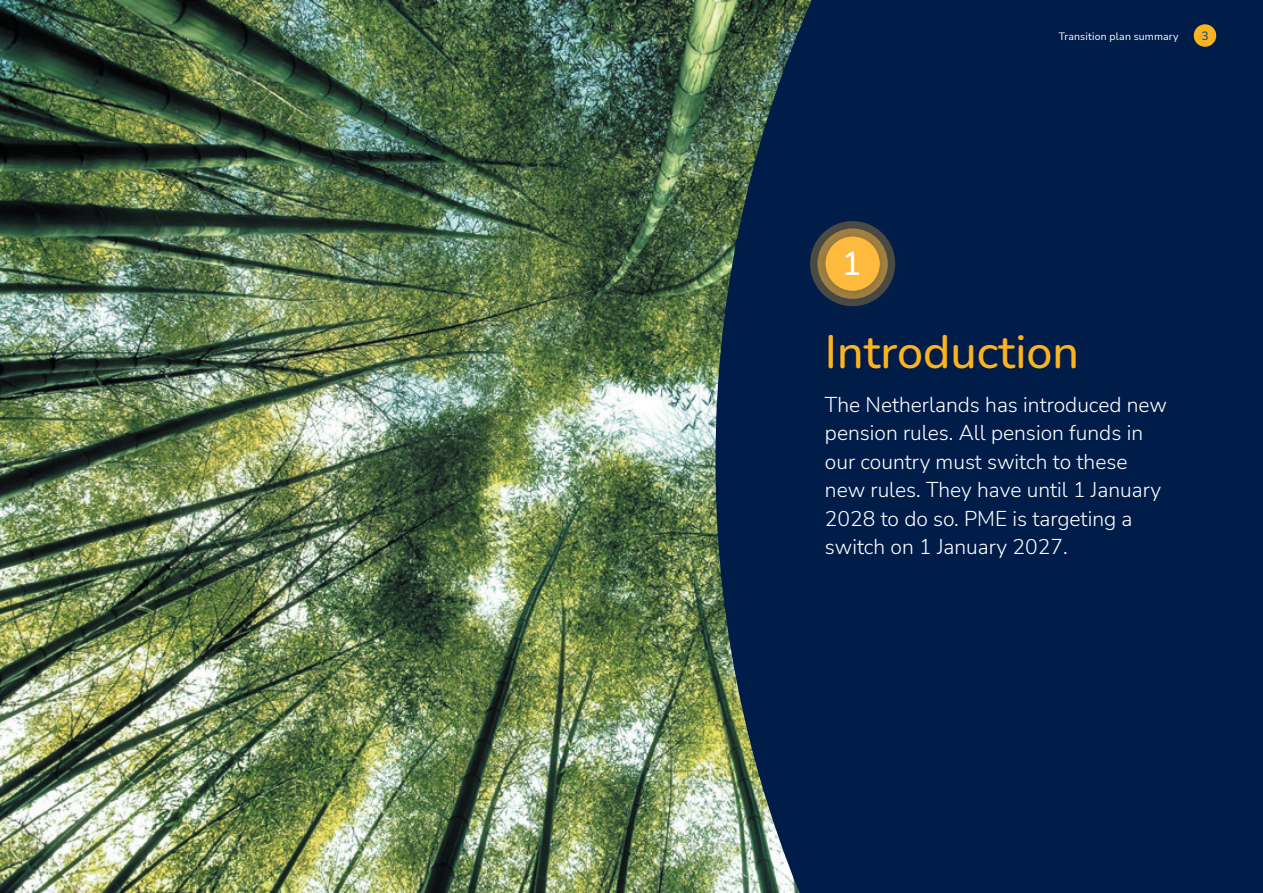
<style>
.page{position:relative;width:1263px;height:893px;background:#fff}
.page>*{position:absolute;margin:0;border:0;box-sizing:border-box;transform-origin:0 0}
.t1{font:500 46.5px "Nunito";color:#fbb320}
.t2{font:500 41.7px "Nunito";color:#fff}
.t3{font:300 21px/28.5px "Nunito Sans";color:#fff}
.t4{font:500 12px "Nunito";color:#01527b}
.t5{font:10.5px "Nunito Sans";letter-spacing:.02em;color:#fff}
</style>
<div class="page">
<img style="left:0;top:0;width:715px;height:893px">
<div style="left:715px;top:0;width:548px;height:893px;background:#001d4a"></div>
<div style="left:1194px;top:24px;width:22px;height:23px;background:#fbb320;border-radius:50%"></div>
<div style="left:803px;top:214px;width:99px;height:99px;background:#001d4a"></div>
<div style="left:810px;top:221px;width:85px;height:85px;background:#231f20;opacity:.2"></div>
<div style="left:817px;top:228px;width:71px;height:71px;background:#231f20;opacity:.2"></div>
<div style="left:826px;top:237px;width:54px;height:54px;background:#fdba3d;border-radius:50%"></div>
<h2 class="t2" style="left:839px;top:238px;width:27px">1<sup>1</sup></h2>
<p class="t5" style="left:1059px;top:29px;width:121px">Transition plan summary</p>
<p class="t4" style="left:1201px;top:27px;width:9px">3</p>
<p class="t5" style="left:1046px;top:29px;width:134px">Same vatti g transitieplan</p>
<h1 class="t1" style="left:825px;top:320px;width:256px">Introduction</h1>
<p class="t3" style="left:825px;top:389px;width:344px">The Netherlands has introduced new pension rules. All pension funds in our country must switch to these new rules. They have until 1 January<br>2028 to do so. PME is targeting a switch on 1 January 2027.</p>
</div>
